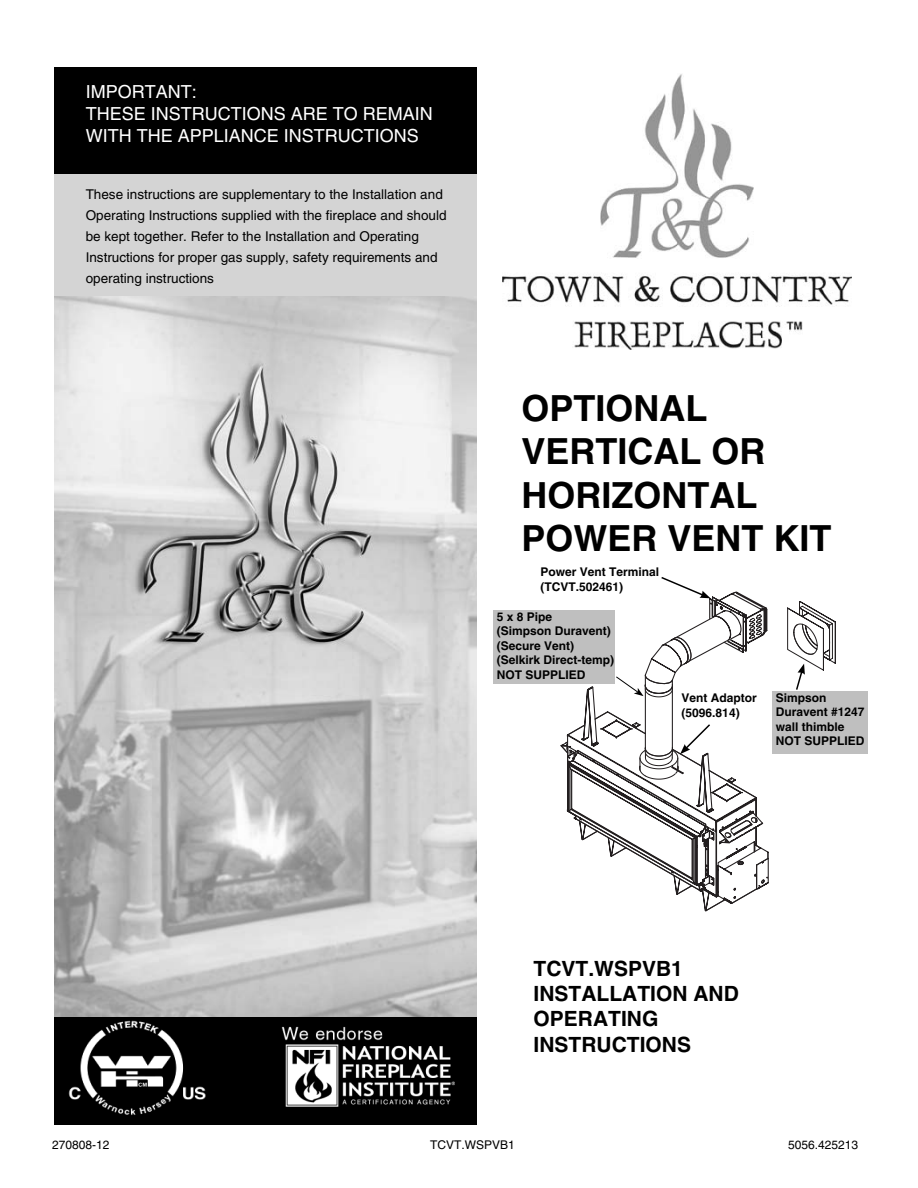
<style>
.page{position:relative;width:918px;height:1188px;background:#fff}
.page>*{position:absolute;margin:0;border:0;box-sizing:border-box;transform-origin:0 0}
.t1{font:700 36px/43.2px "Helvetica LT Std";color:#000}
.t2{font:700 21px/25.2px "Helvetica LT Std";color:#000}
.t3{font:18px/21.6px "Helvetica LT Std";color:#fff}
.t4{font:13.5px/21px "Helvetica LT Std";color:#000}
.t5{font:700 12px/14.4px "Helvetica LT Std";color:#000}
.t6{font:12px "Helvetica LT Std";color:#000}
</style>
<div class="page">
<img style="left:54px;top:296px;width:423px;height:730px">
<div style="left:54px;top:68px;width:423px;height:107px;background:#000"></div>
<div style="left:54px;top:175px;width:423px;height:121px;background:#d4d4d4"></div>
<div style="left:54px;top:1017px;width:422px;height:107px;background:#000"></div>
<div style="left:494px;top:610px;width:121px;height:74px;background:#bfbfbf"></div>
<div style="left:772px;top:691px;width:95px;height:63px;background:#bfbfbf"></div>
<img style="left:68px;top:1020px;width:138px;height:95px">
<img style="left:281px;top:1026px;width:174px;height:81px">
<img style="left:502px;top:74px;width:350px;height:275px">
<svg style="left:561px;top:577px;width:208px;height:334px"></svg>
<svg style="left:787px;top:601px;width:49px;height:89px"></svg>
<h3 class="t3" style="left:86px;top:83px;width:349px">IMPORTANT:<br>THESE INSTRUCTIONS ARE TO REMAIN<br>WITH THE APPLIANCE INSTRUCTIONS</h3>
<p class="t4" style="left:86px;top:185px;width:362px">These instructions are supplementary to the Installation and Operating Instructions supplied with the fireplace and should be kept together. Refer to the Installation and Operating Instructions for proper gas supply, safety requirements and operating instructions</p>
<h1 class="t1" style="left:522px;top:390px;width:312px">OPTIONAL<br>VERTICAL OR<br>HORIZONTAL<br>POWER VENT KIT</h1>
<p class="t5" style="left:541px;top:566px;width:120px">Power Vent Terminal (TCVT.502461)</p>
<p class="t5" style="left:497px;top:611px;width:119px">5 x 8 Pipe<br>(Simpson Duravent) (Secure Vent) (Selkirk Direct-temp)<br>NOT SUPPLIED</p>
<p class="t5" style="left:682px;top:692px;width:77px">Vent Adaptor (5096.814)</p>
<p class="t5" style="left:776px;top:691px;width:90px">Simpson<br>Duravent #1247 wall thimble<br>NOT SUPPLIED</p>
<h2 class="t2" style="left:534px;top:958px;width:207px">TCVT.WSPVB1<br>INSTALLATION AND<br>OPERATING<br>INSTRUCTIONS</h2>
<p class="t6" style="left:52px;top:1141px;width:59px">270808-12</p>
<p class="t6" style="left:430px;top:1141px;width:86px">TCVT.WSPVB1</p>
<p class="t6" style="left:788px;top:1141px;width:72px">5056.425213</p>
</div>
